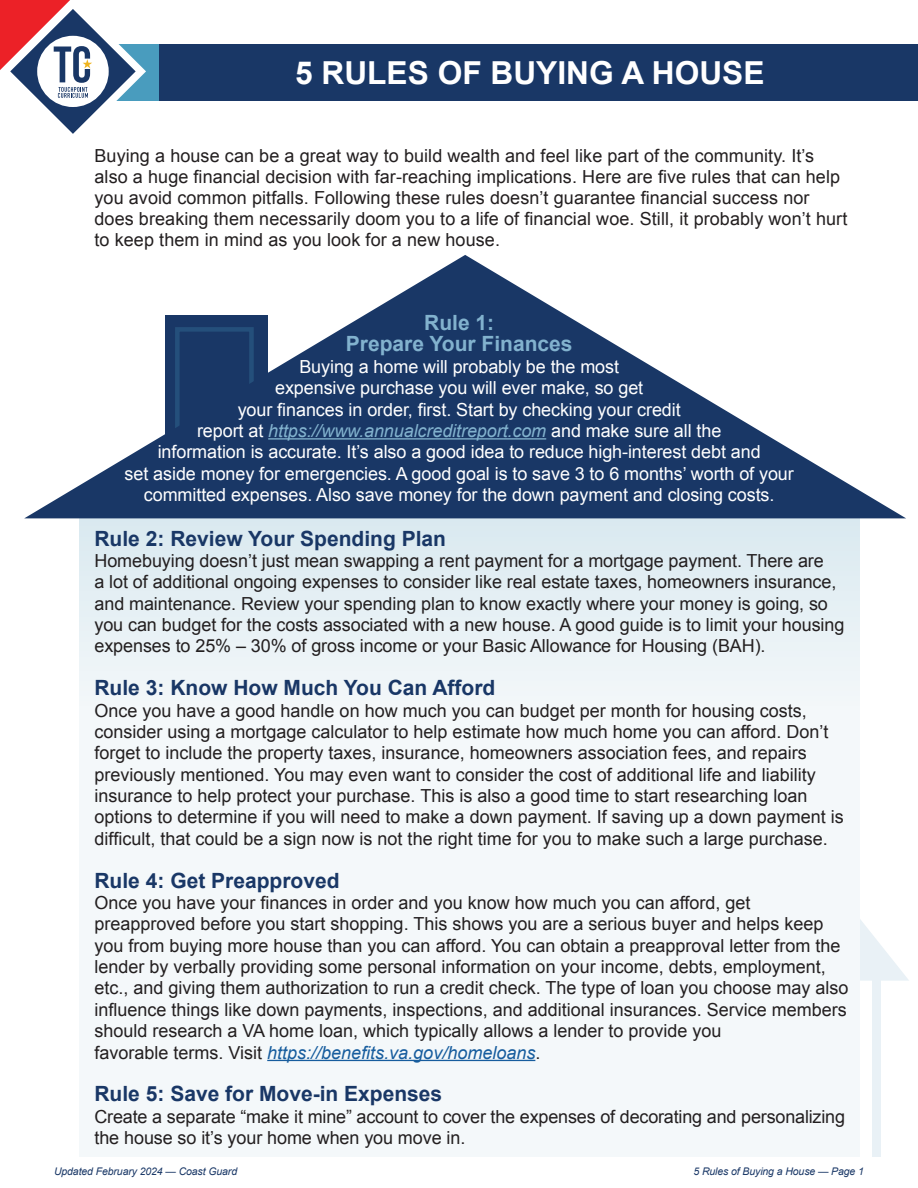
<style>
.page{position:relative;width:918px;height:1188px;background:#fff}
.page>*{position:absolute;margin:0;border:0;box-sizing:border-box;transform-origin:0 0}
.t1{font:700 31.65px "Arial";color:#fff}
.t2{font:700 21px "Arial";color:#193766}
.t3{font:700 21px/21.3px "Arial";color:#82b2ce;text-align:center}
.t4{font:18px/21.3px "Arial";color:#231f20}
.t5{font:18px/21.3px "Arial";letter-spacing:-.005em;color:#fff;text-align:center}
.t6{font:italic 10.5px "Arial";letter-spacing:-.01em;color:#193766}
.s1{font-style:italic;color:#82b2ce}
.s2{font-style:italic;color:#175d9e}
</style>
<div class="page">
<svg style="left:860px;top:919px;width:49px;height:62px"></svg>
<div style="left:79px;top:500px;width:781px;height:657px;background:#f4f8fa"></div>
<div style="left:79px;top:511px;width:781px;height:243px;background:linear-gradient(to bottom,#d9e9f0,#f8fafb)"></div>
<div style="left:872px;top:961px;width:9px;height:196px;background:#e9f1f6"></div>
<svg style="left:25px;top:255px;width:881px;height:263px;fill:#193766"></svg>
<svg style="left:418px;top:266px;width:59px;height:49px;background:#2c4772"></svg>
<hr style="left:267px;top:1060px;width:268px;height:1px;background:#175d9e">
<hr style="left:268px;top:438px;width:278px;height:2px;background:#82b2ce">
<div style="left:74px;top:44px;width:844px;height:56px;background:#193766"></div>
<div style="left:95px;top:44px;width:64px;height:56px;background:#499cbe"></div>
<svg style="left:0;top:0;width:156px;height:134px"></svg>
<p class="t1" style="left:295px;top:52px;width:471px">5 RULES OF BUYING A HOUSE</p>
<p class="t4" style="left:94px;top:145px;width:754px">Buying a house can be a great way to build wealth and feel like part of the community. It’s also a huge financial decision with far-reaching implications. Here are five rules that can help you avoid common pitfalls. Following these rules doesn’t guarantee financial success nor does breaking them necessarily doom you to a life of financial woe. Still, it probably won’t hurt to keep them in mind as you look for a new house.</p>
<p class="t3" style="left:346px;top:313px;width:228px">Rule 1:<br>Prepare Your Finances</p>
<p class="t5" style="left:125px;top:356px;width:671px">Buying a home will probably be the most<br>expensive purchase you will ever make, so get<br>your finances in order, first. Start by checking your credit<br>report at <span class="s1">https://www.annualcreditreport.com</span> and make sure all the<br>information is accurate. It’s also a good idea to reduce high-interest debt and<br>set aside money for emergencies. A good goal is to save 3 to 6 months’ worth of your committed expenses. Also save money for the down payment and closing costs.</p>
<p class="t2" style="left:94px;top:524px;width:353px">Rule 2: Review Your Spending Plan</p>
<p class="t4" style="left:94px;top:550px;width:751px">Homebuying doesn’t just mean swapping a rent payment for a mortgage payment. There are<br>a lot of additional ongoing expenses to consider like real estate taxes, homeowners insurance, and maintenance. Review your spending plan to know exactly where your money is going, so you can budget for the costs associated with a new house. A good guide is to limit your housing expenses to 25% – 30% of gross income or your Basic Allowance for Housing (BAH).</p>
<p class="t2" style="left:94px;top:674px;width:402px">Rule 3: Know How Much You Can Afford</p>
<p class="t4" style="left:94px;top:700px;width:751px">Once you have a good handle on how much you can budget per month for housing costs, consider using a mortgage calculator to help estimate how much home you can afford. Don’t forget to include the property taxes, insurance, homeowners association fees, and repairs previously mentioned. You may even want to consider the cost of additional life and liability insurance to help protect your purchase. This is also a good time to start researching loan options to determine if you will need to make a down payment. If saving up a down payment is difficult, that could be a sign now is not the right time for you to make such a large purchase.</p>
<p class="t2" style="left:94px;top:866px;width:247px">Rule 4: Get Preapproved</p>
<p class="t4" style="left:94px;top:892px;width:756px">Once you have your finances in order and you know how much you can afford, get preapproved before you start shopping. This shows you are a serious buyer and helps keep you from buying more house than you can afford. You can obtain a preapproval letter from the lender by verbally providing some personal information on your income, debts, employment, etc., and giving them authorization to run a credit check. The type of loan you choose may also influence things like down payments, inspections, and additional insurances. Service members should research a VA home loan, which typically allows a lender to provide you<br>favorable terms. Visit <span class="s2">https://benefits.va.gov/homeloans</span>.</p>
<p class="t2" style="left:94px;top:1080px;width:349px">Rule 5: Save for Move-in Expenses</p>
<p class="t4" style="left:94px;top:1106px;width:752px">Create a separate “make it mine” account to cover the expenses of decorating and personalizing the house so it’s your home when you move in.</p>
<p class="t6" style="left:54px;top:1164px;width:185px">Updated February 2024 — Coast Guard</p>
<p class="t6" style="left:694px;top:1164px;width:172px">5 Rules of Buying a House — Page 1</p>
</div>
